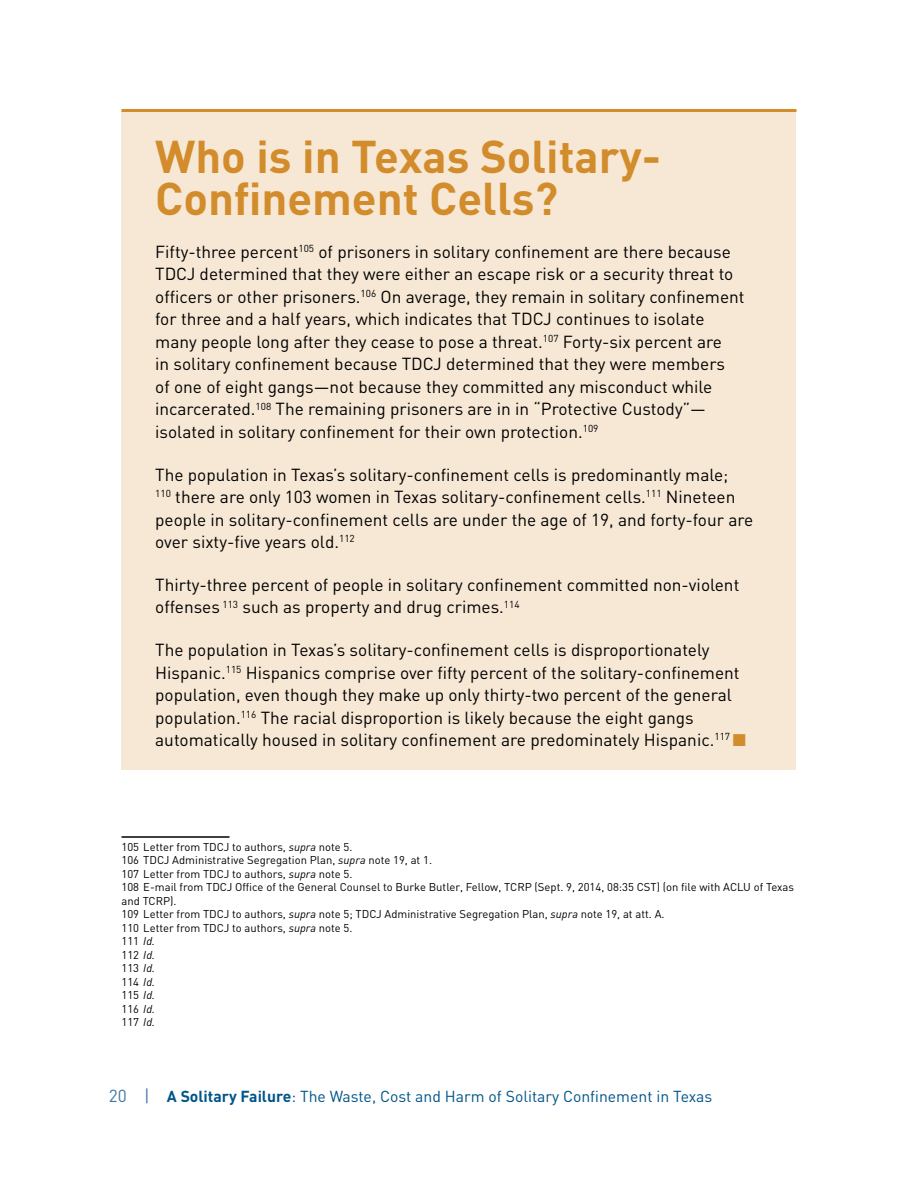
<style>
.page{position:relative;width:918px;height:1188px;background:#fff}
.page>*{position:absolute;margin:0;border:0;box-sizing:border-box;transform-origin:0 0}
.t1{font:700 45.3px/42.5px "DIN";color:#d28c2b}
.t2{font:17.25px/22.5px "DIN";color:#000}
.t3{font:15.75px "DIN";color:#005488}
.t4{font:11.25px/13.5px "DIN";color:#000}
.s1{color:#d28c2b}
.s2{font-style:italic}
.s3{font-size:17.25px;color:#4277a5}
.s4{font-weight:700}
</style>
<div class="page">
<div style="left:122px;top:111px;width:674px;height:659px;background:#f6e8d5"></div>
<hr style="left:122px;top:109px;width:674px;height:3px;background:#d28c2b">
<hr style="left:122px;top:836px;width:108px;height:2px;background:#000">
<h1 class="t1" style="left:155px;top:133px;width:508px">Who is in Texas Solitary-<br>Confinement Cells?</h1>
<p class="t2" style="left:155px;top:240px;width:591px">Fifty-three percent<sup>105</sup> of prisoners in solitary confinement are there because TDCJ determined that they were either an escape risk or a security threat to officers or other prisoners.<sup>106</sup> On average, they remain in solitary confinement for three and a half years, which indicates that TDCJ continues to isolate many people long after they cease to pose a threat.<sup>107</sup> Forty-six percent are<br>in solitary confinement because TDCJ determined that they were members<br>of one of eight gangs—not because they committed any misconduct while incarcerated.<sup>108</sup> The remaining prisoners are in in “Protective Custody”— isolated in solitary confinement for their own protection.<sup>109</sup></p>
<p class="t2" style="left:155px;top:463px;width:599px">The population in Texas’s solitary-confinement cells is predominantly male;<br><sup>110</sup> there are only 103 women in Texas solitary-confinement cells.<sup>111</sup> Nineteen people in solitary-confinement cells are under the age of 19, and forty-four are over sixty-five years old.<sup>112</sup></p>
<p class="t2" style="left:155px;top:573px;width:586px">Thirty-three percent of people in solitary confinement committed non-violent offenses <sup>113</sup> such as property and drug crimes.<sup>114</sup></p>
<p class="t2" style="left:155px;top:638px;width:592px">The population in Texas’s solitary-confinement cells is disproportionately Hispanic.<sup>115</sup> Hispanics comprise over fifty percent of the solitary-confinement population, even though they make up only thirty-two percent of the general population.<sup>116</sup> The racial disproportion is likely because the eight gangs automatically housed in solitary confinement are predominately Hispanic.<sup>117</sup> <span class="s1">■</span></p>
<p class="t4" style="left:122px;top:839px;width:674px">105 Letter from TDCJ to authors, <span class="s2">supra</span> note 5.<br>106 TDCJ Administrative Segregation Plan, <span class="s2">supra</span> note 19, at 1.<br>107 Letter from TDCJ to authors, <span class="s2">supra</span> note 5.<br>108 E-mail from TDCJ Office of the General Counsel to Burke Butler, Fellow, TCRP (Sept. 9, 2014, 08:35 CST) (on file with ACLU of Texas and TCRP).<br>109 Letter from TDCJ to authors, <span class="s2">supra</span> note 5; TDCJ Administrative Segregation Plan, <span class="s2">supra</span> note 19, at att. A.<br>110 Letter from TDCJ to authors, <span class="s2">supra</span> note 5.<br>111 <span class="s2">Id.<br></span>112 <span class="s2">Id.<br></span>113 <span class="s2">Id.<br></span>114 <span class="s2">Id.<br></span>115 <span class="s2">Id.<br></span>116 <span class="s2">Id.<br></span>117 <span class="s2">Id.</span></p>
<p class="t3" style="left:109px;top:1086px;width:605px"><span class="s3">20 |</span> <span class="s4">A Solitary Failure</span>: The Waste, Cost and Harm of Solitary Confinement in Texas</p>
</div>
